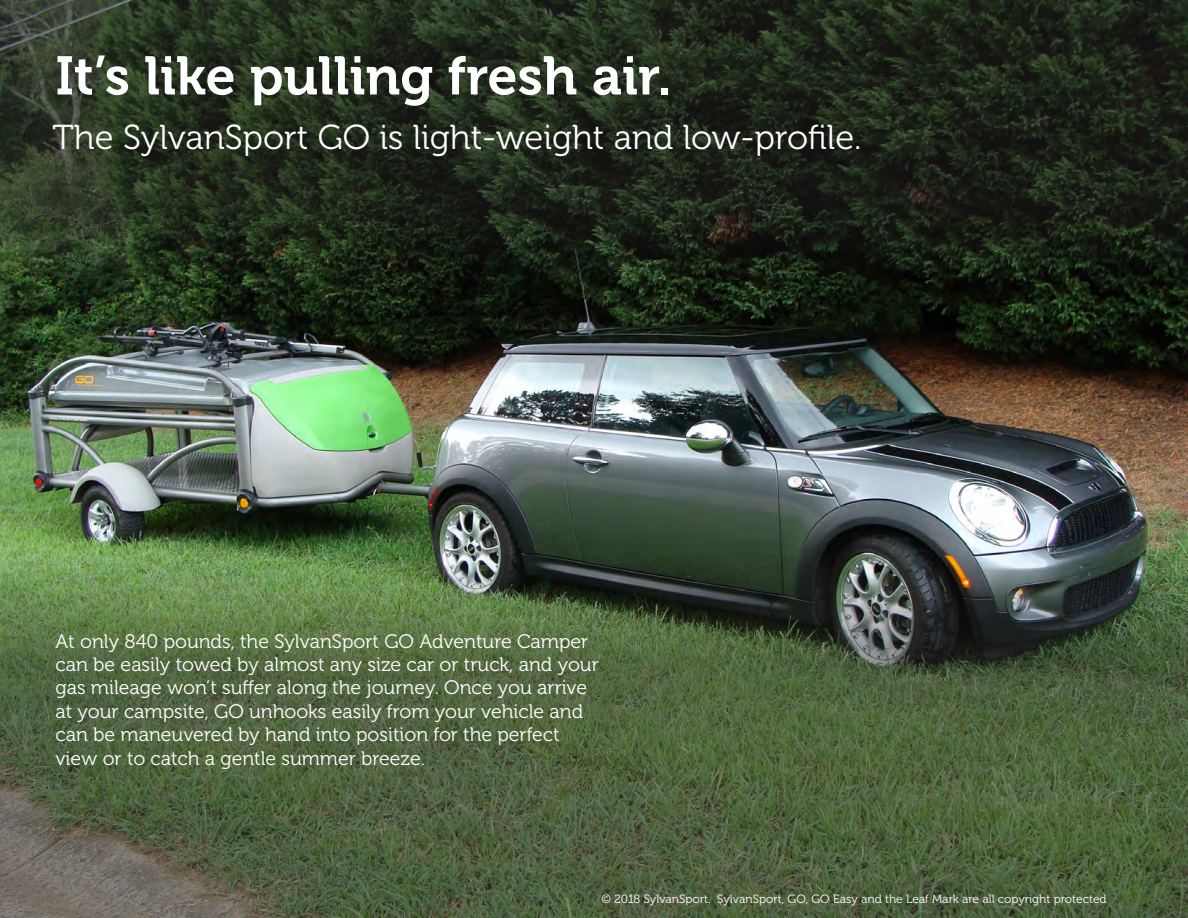
<style>
.page{position:relative;width:1188px;height:918px;background:#fff}
.page>*{position:absolute;margin:0;border:0;box-sizing:border-box;transform-origin:0 0}
.copyright{font:54px "Museo 700";color:#fff}
.copyright-2{font:34.5px "Museo 300";color:#fff}
.copyright-3{font:19.5px/23.4px "Museo 300";color:#fff}
.t1{font:12px "Museo 300";color:#fff}
</style>
<div class="page">
<img style="left:0;top:321px;width:1188px;height:195px">
<svg style="left:0;top:0;width:1188px;height:321px;background:#1e2819"></svg>
<img style="left:0;top:516px;width:1188px;height:402px">
<p class="copyright" style="left:56px;top:46px;width:618px">It’s like pulling fresh air.</p>
<p class="copyright-2" style="left:52px;top:118px;width:811px">The SylvanSport GO is light-weight and low-profile.</p>
<p class="copyright-3" style="left:56px;top:630px;width:545px">At only 840 pounds, the SylvanSport GO Adventure Camper can be easily towed by almost any size car or truck, and your gas mileage won’t suffer along the journey. Once you arrive at your campsite, GO unhooks easily from your vehicle and can be maneuvered by hand into position for the perfect view or to catch a gentle summer breeze.</p>
<p class="t1" style="left:602px;top:892px;width:507px">© 2018 SylvanSport. SylvanSport, GO, GO Easy and the Leaf Mark are all copyright protected</p>
</div>
